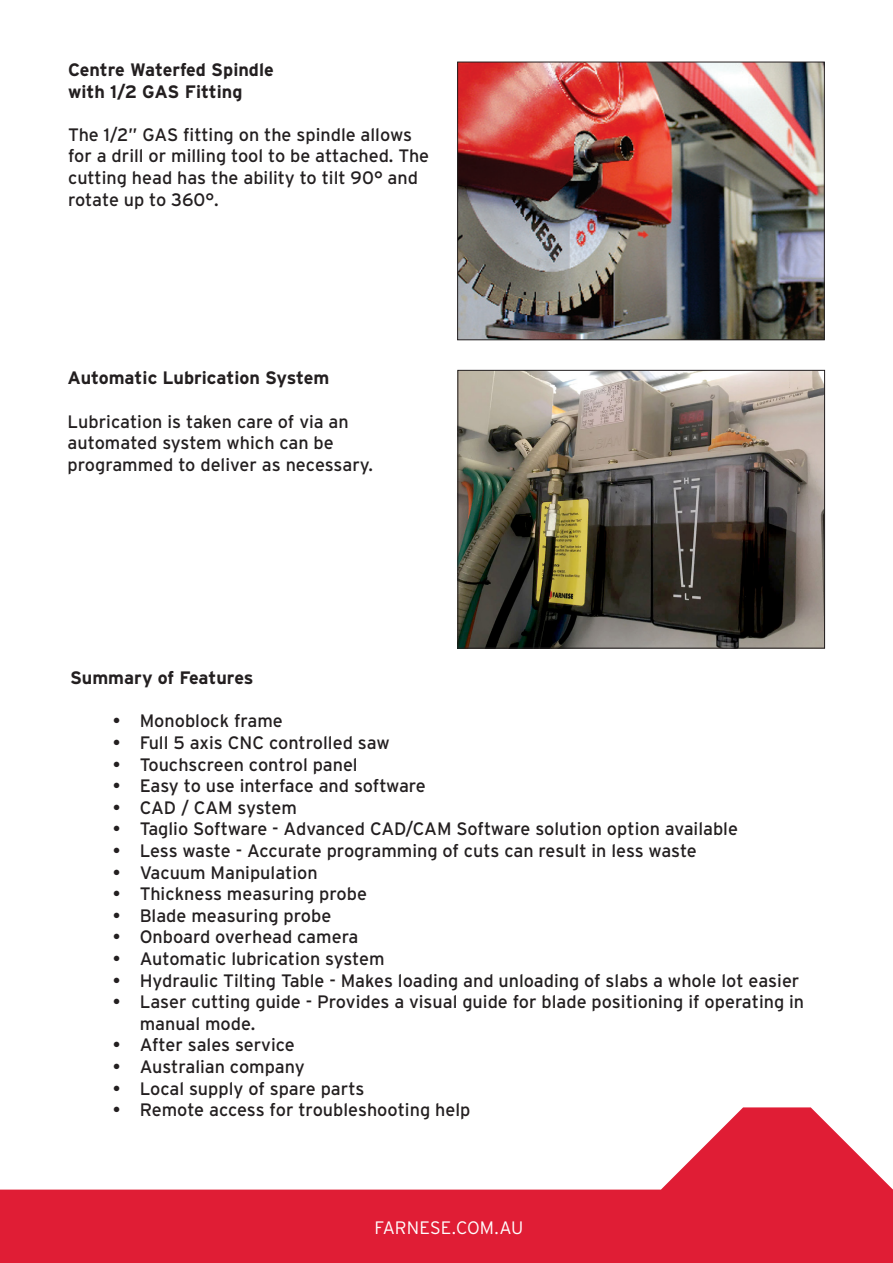
<style>
.page{position:relative;width:893px;height:1263px;background:#fff}
.page>*{position:absolute;margin:0;border:0;box-sizing:border-box;transform-origin:0 0}
.t1{font:18px/21.6px "Interstate";color:#231f20}
.t2{font:700 18px "Interstate";color:#231f20}
.t3{font:300 18px "Interstate";color:#fff}
.t4{font:18px "Interstate";letter-spacing:-.02em;color:#231f20}
</style>
<div class="page">
<svg style="left:0;top:1107px;width:893px;height:156px;fill:#e01d35"></svg>
<img style="left:459px;top:64px;width:364px;height:274px">
<div style="left:457px;top:62px;width:368px;height:278px;border:1px solid #231f20"></div>
<img style="left:459px;top:372px;width:364px;height:274px">
<div style="left:457px;top:370px;width:368px;height:278px;border:1px solid #231f20"></div>
<p class="t2" style="left:68px;top:60px;width:207px">Centre Waterfed Spindle</p>
<p class="t2" style="left:68px;top:81px;width:176px">with 1/2 GAS Fitting</p>
<p class="t1" style="left:68px;top:124px;width:363px">The 1/2” GAS fitting on the spindle allows for a drill or milling tool to be attached. The cutting head has the ability to tilt 90° and rotate up to 360°.</p>
<p class="t2" style="left:68px;top:368px;width:263px">Automatic Lubrication System</p>
<p class="t1" style="left:68px;top:410px;width:283px">Lubrication is taken care of via an</p>
<p class="t1" style="left:68px;top:432px;width:268px">automated system which can be</p>
<p class="t1" style="left:68px;top:453px;width:307px">programmed to deliver as necessary.</p>
<p class="t2" style="left:70px;top:668px;width:185px">Summary of Features</p>
<p class="t1" style="left:113px;top:710px;width:172px">• Monoblock frame</p>
<p class="t1" style="left:113px;top:732px;width:278px">• Full 5 axis CNC controlled saw</p>
<p class="t1" style="left:113px;top:753px;width:247px">• Touchscreen control panel</p>
<p class="t1" style="left:113px;top:775px;width:315px">• Easy to use interface and software</p>
<p class="t4" style="left:113px;top:797px;width:186px">• CAD / CAM system</p>
<p class="t1" style="left:113px;top:818px;width:627px">• Taglio Software - Advanced CAD/CAM Software solution option available</p>
<p class="t1" style="left:113px;top:840px;width:586px">• Less waste - Accurate programming of cuts can result in less waste</p>
<p class="t1" style="left:113px;top:861px;width:207px">• Vacuum Manipulation</p>
<p class="t1" style="left:113px;top:883px;width:256px">• Thickness measuring probe</p>
<p class="t1" style="left:113px;top:904px;width:220px">• Blade measuring probe</p>
<p class="t1" style="left:113px;top:926px;width:247px">• Onboard overhead camera</p>
<p class="t1" style="left:113px;top:948px;width:273px">• Automatic lubrication system</p>
<p class="t1" style="left:113px;top:969px;width:688px">• Hydraulic Tilting Table - Makes loading and unloading of slabs a whole lot easier</p>
<p class="t1" style="left:140px;top:991px;width:666px;text-indent:-27px">• Laser cutting guide - Provides a visual guide for blade positioning if operating in manual mode.</p>
<p class="t1" style="left:113px;top:1034px;width:184px">• After sales service</p>
<p class="t1" style="left:113px;top:1056px;width:193px">• Australian company</p>
<p class="t1" style="left:113px;top:1077px;width:253px">• Local supply of spare parts</p>
<p class="t1" style="left:113px;top:1099px;width:359px">• Remote access for troubleshooting help</p>
<p class="t3" style="left:374px;top:1217px;width:151px">FARNESE.COM.AU</p>
</div>
